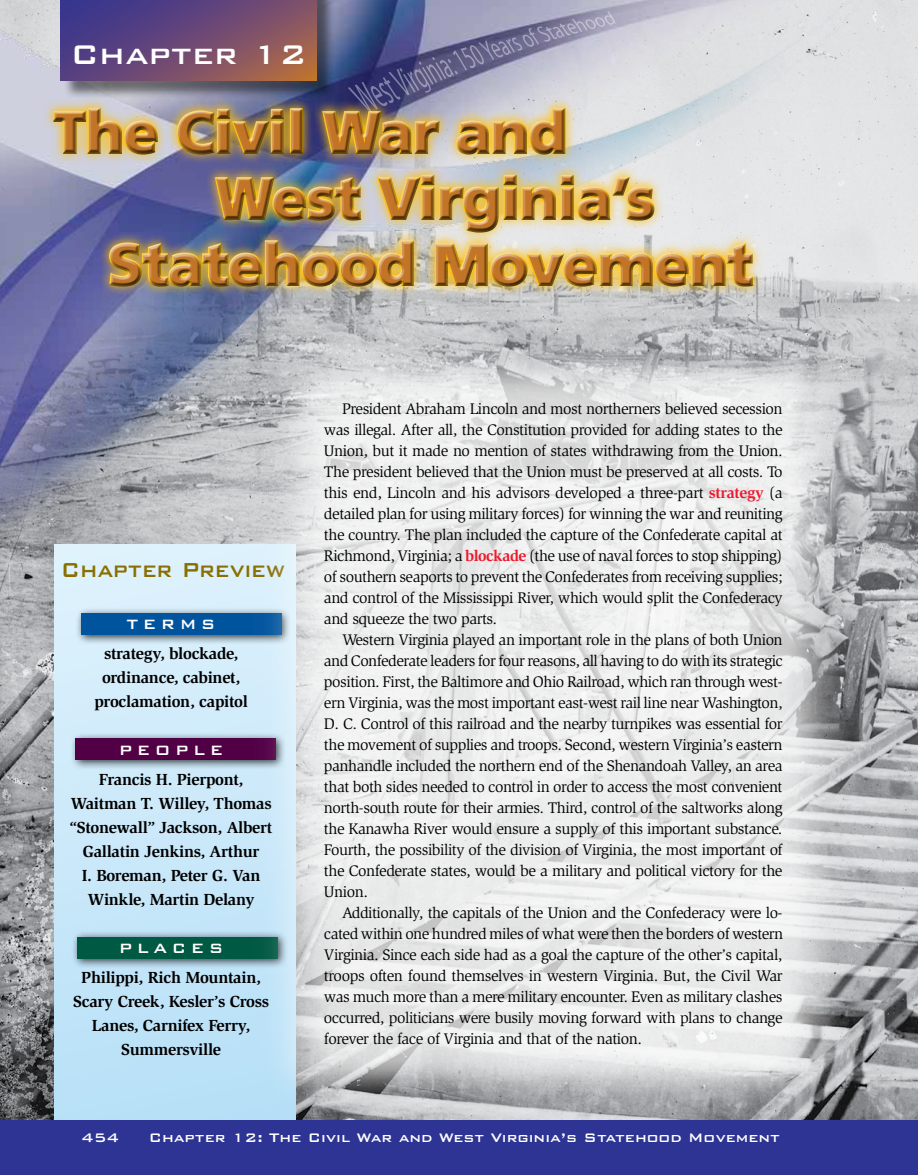
<style>
.page{position:relative;width:918px;height:1175px;background:#fff}
.page>*{position:absolute;margin:0;border:0;box-sizing:border-box;transform-origin:0 0}
.t1{font:900 57px "Frutiger";color:#c27527}
.t2{font:500 36px "Bank Gothic BT";color:#fff}
.t3{font:500 27px "Bank Gothic BT";letter-spacing:-.01em;color:#886f00;scale:.9 1}
.t4{font:500 18px "Bank Gothic BT";letter-spacing:.25em;color:#fff}
.t5{font:700 16.5px/24px "Slimbach";letter-spacing:-.02em;color:#000;text-align:center}
.t6{font:500 16.5px "Bank Gothic BT";color:#fff}
.t7{font:15.75px/21px "Slimbach";letter-spacing:-.03em;color:#000;text-align:justify}
.s1{font-weight:700;color:#ed1b2f}
</style>
<div class="page">
<img style="left:0;top:0;width:918px;height:1120px">
<img style="left:0;top:0;width:891px;height:526px">
<div style="left:54px;top:544px;width:241px;height:630px;background:linear-gradient(to bottom,#dff2fd,#b3def7)"></div>
<div style="left:71px;top:930px;width:217px;height:39px;background:#000;opacity:.75"></div>
<div style="left:77px;top:936px;width:201px;height:22px;background:#005942"></div>
<div style="left:75px;top:607px;width:216px;height:38px;background:#000;opacity:.75"></div>
<div style="left:81px;top:613px;width:200px;height:21px;background:#00549e"></div>
<div style="left:70px;top:732px;width:216px;height:38px;background:#000;opacity:.75"></div>
<div style="left:76px;top:738px;width:200px;height:22px;background:#520046"></div>
<img style="left:241px;top:329px;width:633px;height:791px">
<div style="left:0;top:1120px;width:918px;height:54px;background:#2d3494"></div>
<div style="left:63px;top:0;width:273px;height:99px;background:#000;opacity:.5"></div>
<svg style="left:61px;top:0;width:256px;height:81px;background:#6e4a71"></svg>
<svg style="left:42px;top:97px;width:722px;height:200px;background:#aeb0bd"></svg>
<svg style="left:320px;top:11px;width:296px;height:93px;background:#8285a5"></svg>
<div style="left:48px;top:106px;width:709px;height:185px;background:#000;opacity:.9"></div>
<h2 class="t2" style="left:70px;top:35px;width:238px">Chapter 12</h2>
<h1 class="t1" style="left:54px;top:98px;width:514px">The Civil War and</h1>
<h1 class="t1" style="left:216px;top:164px;width:440px">West Virginia’s</h1>
<h1 class="t1" style="left:108px;top:230px;width:646px">Statehood Movement</h1>
<h3 class="t3" style="left:61px;top:555px;width:251px">Chapter Preview</h3>
<p class="t4" style="left:127px;top:614px;width:90px">Terms</p>
<p class="t5" style="left:94px;top:641px;width:155px">strategy, blockade, ordinance, cabinet, proclamation, capitol</p>
<p class="t4" style="left:119px;top:740px;width:106px">Peop le</p>
<p class="t5" style="left:70px;top:767px;width:204px">Francis H. Pierpont,<br>Waitman T. Willey, Thomas “Stonewall” Jackson, Albert<br>Gallatin Jenkins, Arthur<br>I. Boreman, Peter G. Van<br>Winkle, Martin Delany</p>
<p class="t4" style="left:119px;top:938px;width:106px">Plac es</p>
<p class="t5" style="left:73px;top:965px;width:197px">Philippi, Rich Mountain,<br>Scary Creek, Kesler’s Cross<br>Lanes, Carnifex Ferry,<br>Summersville</p>
<p class="t7" style="left:324px;top:398px;width:460px;text-indent:18px">President Abraham Lincoln and most northerners believed secession was illegal. After all, the Constitution provided for adding states to the Union, but it made no mention of states withdrawing from the Union.<br>The president believed that the Union must be preserved at all costs. To this end, Lincoln and his advisors developed a three-part <span class="s1">strategy</span> (a detailed plan for using military forces) for winning the war and reuniting the country. The plan included the capture of the Confederate capital at Richmond, Virginia; a <span class="s1">blockade</span> (the use of naval forces to stop shipping) of southern seaports to prevent the Confederates from receiving supplies; and control of the Mississippi River, which would split the Confederacy and squeeze the two parts.</p>
<p class="t7" style="left:324px;top:629px;width:460px;text-indent:18px">Western Virginia played an important role in the plans of both Union and Confederate leaders for four reasons, all having to do with its strategic position. First, the Baltimore and Ohio Railroad, which ran through west&shy;ern Virginia, was the most important east-west rail line near Washington, D. C. Control of this railroad and the nearby turnpikes was essential for the movement of supplies and troops. Second, western Virginia’s eastern panhandle included the northern end of the Shenandoah Valley, an area that both sides needed to control in order to access the most convenient north-south route for their armies. Third, control of the saltworks along the Kanawha River would ensure a supply of this important substance.<br>Fourth, the possibility of the division of Virginia, the most important of the Confederate states, would be a military and political victory for the Union.</p>
<p class="t7" style="left:324px;top:902px;width:461px;text-indent:18px">Additionally, the capitals of the Union and the Confederacy were lo&shy;cated within one hundred miles of what were then the borders of western Virginia. Since each side had as a goal the capture of the other’s capital, troops often found themselves in western Virginia. But, the Civil War was much more than a mere military encounter. Even as military clashes occurred, politicians were busily moving forward with plans to change forever the face of Virginia and that of the nation.</p>
<p class="t6" style="left:81px;top:1128px;width:40px">454</p>
<p class="t6" style="left:149px;top:1128px;width:633px">Chapter 12: The Civil War and West Virginia’s Statehood M ovement</p>
</div>
